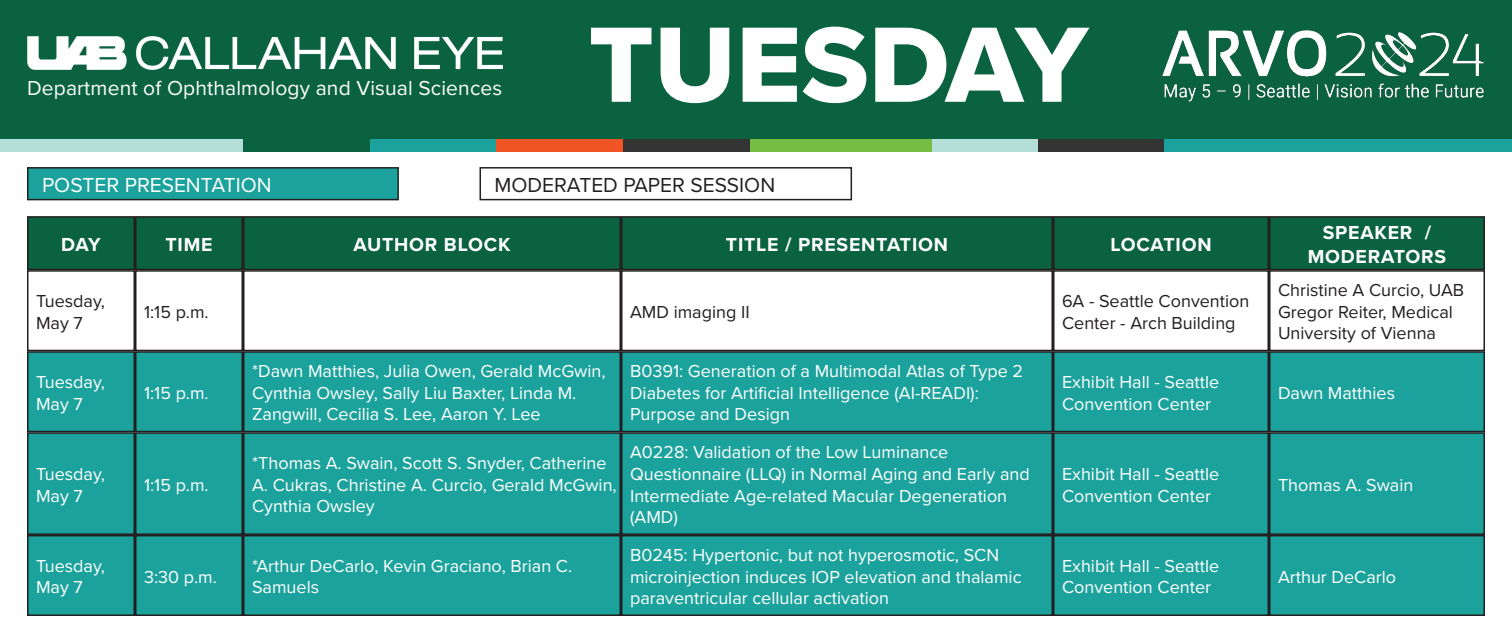
<style>
.page{position:relative;width:1512px;height:643px;background:#fff}
.page>*{position:absolute;margin:0;border:0;box-sizing:border-box;transform-origin:0 0}
.t1{font:111px "Proxima Nova Extrabld";color:#fff}
.t2{font:21px "Proxima Nova";letter-spacing:.005em;color:#fff}
.t3{font:21px "Proxima Nova";color:#231f20}
.t4{font:700 19.5px/23.4px "Proxima Nova";letter-spacing:.04em;color:#fff;text-align:center}
.t5{font:18px/21.6px "Proxima Nova";color:#fff}
.t6{font:18px/21.6px "Proxima Nova";color:#231f20}
</style>
<div class="page">
<div style="left:0;top:0;width:1512px;height:139px;background:#0b6241"></div>
<div style="left:0;top:139px;width:244px;height:12px;background:#b3dfd8"></div>
<div style="left:746px;top:139px;width:198px;height:12px;background:#75bd43"></div>
<div style="left:244px;top:139px;width:126px;height:12px;background:#0b6241"></div>
<div style="left:370px;top:139px;width:127px;height:12px;background:#1ca29c"></div>
<div style="left:497px;top:139px;width:126px;height:12px;background:#f15424"></div>
<div style="left:623px;top:139px;width:126px;height:12px;background:#323332"></div>
<div style="left:1038px;top:139px;width:126px;height:12px;background:#323332"></div>
<div style="left:932px;top:139px;width:106px;height:12px;background:#b3dfd8"></div>
<div style="left:1164px;top:139px;width:348px;height:12px;background:#1ca29c"></div>
<div style="left:480px;top:167px;width:372px;height:33px;border:2px solid #231f20"></div>
<div style="left:28px;top:168px;width:370px;height:32px;background:#1ca29c"></div>
<div style="left:27px;top:167px;width:372px;height:33px;border:2px solid #231f20"></div>
<div style="left:1270px;top:217px;width:214px;height:52px;background:#0b6241"></div>
<div style="left:1269px;top:216px;width:216px;height:54px;border:2px solid #231f20"></div>
<div style="left:1054px;top:217px;width:214px;height:52px;background:#0b6241"></div>
<div style="left:1053px;top:216px;width:216px;height:54px;border:2px solid #231f20"></div>
<div style="left:622px;top:217px;width:430px;height:52px;background:#0b6241"></div>
<div style="left:621px;top:216px;width:432px;height:54px;border:2px solid #231f20"></div>
<div style="left:244px;top:217px;width:376px;height:52px;background:#0b6241"></div>
<div style="left:243px;top:216px;width:378px;height:54px;border:2px solid #231f20"></div>
<div style="left:136px;top:217px;width:106px;height:52px;background:#0b6241"></div>
<div style="left:135px;top:216px;width:108px;height:54px;border:2px solid #231f20"></div>
<div style="left:28px;top:217px;width:106px;height:52px;background:#0b6241"></div>
<div style="left:27px;top:216px;width:108px;height:54px;border:2px solid #231f20"></div>
<img style="left:27px;top:36px;width:475px;height:33px">
<img style="left:1162px;top:30px;width:322px;height:71px">
<div style="left:28px;top:352px;width:106px;height:79px;background:#1ca29c"></div>
<div style="left:27px;top:351px;width:108px;height:81px;border:2px solid #231f20"></div>
<div style="left:136px;top:352px;width:106px;height:79px;background:#1ca29c"></div>
<div style="left:135px;top:351px;width:108px;height:81px;border:2px solid #231f20"></div>
<div style="left:622px;top:352px;width:430px;height:79px;background:#1ca29c"></div>
<div style="left:621px;top:351px;width:432px;height:81px;border:2px solid #231f20"></div>
<div style="left:1054px;top:352px;width:214px;height:79px;background:#1ca29c"></div>
<div style="left:1053px;top:351px;width:216px;height:81px;border:2px solid #231f20"></div>
<div style="left:1270px;top:352px;width:214px;height:79px;background:#1ca29c"></div>
<div style="left:1269px;top:351px;width:216px;height:81px;border:2px solid #231f20"></div>
<div style="left:244px;top:352px;width:376px;height:79px;background:#1ca29c"></div>
<div style="left:243px;top:351px;width:378px;height:81px;border:2px solid #231f20"></div>
<div style="left:27px;top:270px;width:108px;height:81px;border:2px solid #231f20"></div>
<div style="left:135px;top:270px;width:108px;height:81px;border:2px solid #231f20"></div>
<div style="left:621px;top:270px;width:432px;height:81px;border:2px solid #231f20"></div>
<div style="left:1053px;top:270px;width:216px;height:81px;border:2px solid #231f20"></div>
<div style="left:1269px;top:270px;width:216px;height:81px;border:2px solid #231f20"></div>
<div style="left:243px;top:270px;width:378px;height:81px;border:2px solid #231f20"></div>
<div style="left:28px;top:433px;width:106px;height:101px;background:#1ca29c"></div>
<div style="left:27px;top:432px;width:108px;height:103px;border:2px solid #231f20"></div>
<div style="left:136px;top:433px;width:106px;height:101px;background:#1ca29c"></div>
<div style="left:135px;top:432px;width:108px;height:103px;border:2px solid #231f20"></div>
<div style="left:622px;top:433px;width:430px;height:101px;background:#1ca29c"></div>
<div style="left:621px;top:432px;width:432px;height:103px;border:2px solid #231f20"></div>
<div style="left:1054px;top:433px;width:214px;height:101px;background:#1ca29c"></div>
<div style="left:1053px;top:432px;width:216px;height:103px;border:2px solid #231f20"></div>
<div style="left:1270px;top:433px;width:214px;height:101px;background:#1ca29c"></div>
<div style="left:1269px;top:432px;width:216px;height:103px;border:2px solid #231f20"></div>
<div style="left:244px;top:433px;width:376px;height:101px;background:#1ca29c"></div>
<div style="left:243px;top:432px;width:378px;height:103px;border:2px solid #231f20"></div>
<div style="left:28px;top:535px;width:106px;height:80px;background:#1ca29c"></div>
<div style="left:27px;top:535px;width:108px;height:81px;border:2px solid #231f20"></div>
<div style="left:136px;top:535px;width:106px;height:80px;background:#1ca29c"></div>
<div style="left:135px;top:535px;width:108px;height:81px;border:2px solid #231f20"></div>
<div style="left:622px;top:535px;width:430px;height:80px;background:#1ca29c"></div>
<div style="left:621px;top:535px;width:432px;height:81px;border:2px solid #231f20"></div>
<div style="left:1054px;top:535px;width:214px;height:80px;background:#1ca29c"></div>
<div style="left:1053px;top:535px;width:216px;height:81px;border:2px solid #231f20"></div>
<div style="left:1270px;top:535px;width:214px;height:80px;background:#1ca29c"></div>
<div style="left:1269px;top:535px;width:216px;height:81px;border:2px solid #231f20"></div>
<div style="left:244px;top:535px;width:376px;height:80px;background:#1ca29c"></div>
<div style="left:243px;top:535px;width:378px;height:81px;border:2px solid #231f20"></div>
<p class="t2" style="left:27px;top:73px;width:477px">Department of Ophthalmology and Visual Sciences</p>
<p class="t1" style="left:589px;top:-18px;width:501px">TUESDAY</p>
<p class="t2" style="left:42px;top:169px;width:231px">POSTER PRESENTATION</p>
<p class="t3" style="left:495px;top:169px;width:282px">MODERATED PAPER SESSION</p>
<p class="t4" style="left:61px;top:232px;width:41px">DAY</p>
<p class="t4" style="left:165px;top:232px;width:49px">TIME</p>
<p class="t4" style="left:354px;top:232px;width:158px">AUTHOR BLOCK</p>
<p class="t4" style="left:726px;top:232px;width:224px">TITLE / PRESENTATION</p>
<p class="t4" style="left:1110px;top:232px;width:103px">LOCATION</p>
<p class="t4" style="left:1308px;top:220px;width:140px">SPEAKER /<br>MODERATORS</p>
<p class="t6" style="left:36px;top:289px;width:70px">Tuesday,<br>May 7</p>
<p class="t6" style="left:144px;top:300px;width:66px">1:15 p.m.</p>
<p class="t6" style="left:630px;top:300px;width:121px">AMD imaging II</p>
<p class="t6" style="left:1062px;top:289px;width:189px">6A - Seattle Convention<br>Center - Arch Building</p>
<p class="t6" style="left:1278px;top:278px;width:188px">Christine A Curcio, UAB<br>Gregor Reiter, Medical<br>University of Vienna</p>
<p class="t5" style="left:36px;top:370px;width:70px">Tuesday,<br>May 7</p>
<p class="t5" style="left:144px;top:381px;width:66px">1:15 p.m.</p>
<p class="t5" style="left:36px;top:462px;width:70px">Tuesday,<br>May 7</p>
<p class="t5" style="left:144px;top:473px;width:66px">1:15 p.m.</p>
<p class="t5" style="left:36px;top:554px;width:70px">Tuesday,<br>May 7</p>
<p class="t5" style="left:144px;top:565px;width:74px">3:30 p.m.</p>
<p class="t5" style="left:252px;top:359px;width:355px">*Dawn Matthies, Julia Owen, Gerald McGwin,<br>Cynthia Owsley, Sally Liu Baxter, Linda M.<br>Zangwill, Cecilia S. Lee, Aaron Y. Lee</p>
<p class="t5" style="left:252px;top:451px;width:366px">*Thomas A. Swain, Scott S. Snyder, Catherine<br>A. Cukras, Christine A. Curcio, Gerald McGwin,<br>Cynthia Owsley</p>
<p class="t5" style="left:252px;top:554px;width:322px">*Arthur DeCarlo, Kevin Graciano, Brian C.<br>Samuels</p>
<p class="t5" style="left:630px;top:359px;width:395px">B0391: Generation of a Multimodal Atlas of Type 2<br>Diabetes for Artificial Intelligence (AI-READI):</p>
<p class="t5" style="left:630px;top:403px;width:162px">Purpose and Design</p>
<p class="t5" style="left:630px;top:440px;width:401px">A0228: Validation of the Low Luminance Questionnaire (LLQ) in Normal Aging and Early and Intermediate Age-related Macular Degeneration (AMD)</p>
<p class="t5" style="left:1062px;top:370px;width:159px">Exhibit Hall - Seattle<br>Convention Center</p>
<p class="t5" style="left:1278px;top:381px;width:118px">Dawn Matthies</p>
<p class="t5" style="left:1062px;top:462px;width:159px">Exhibit Hall - Seattle<br>Convention Center</p>
<p class="t5" style="left:1278px;top:473px;width:137px">Thomas A. Swain</p>
<p class="t5" style="left:630px;top:543px;width:393px">B0245: Hypertonic, but not hyperosmotic, SCN microinjection induces IOP elevation and thalamic paraventricular cellular activation</p>
<p class="t5" style="left:1062px;top:554px;width:159px">Exhibit Hall - Seattle<br>Convention Center</p>
<p class="t5" style="left:1278px;top:565px;width:120px">Arthur DeCarlo</p>
</div>
